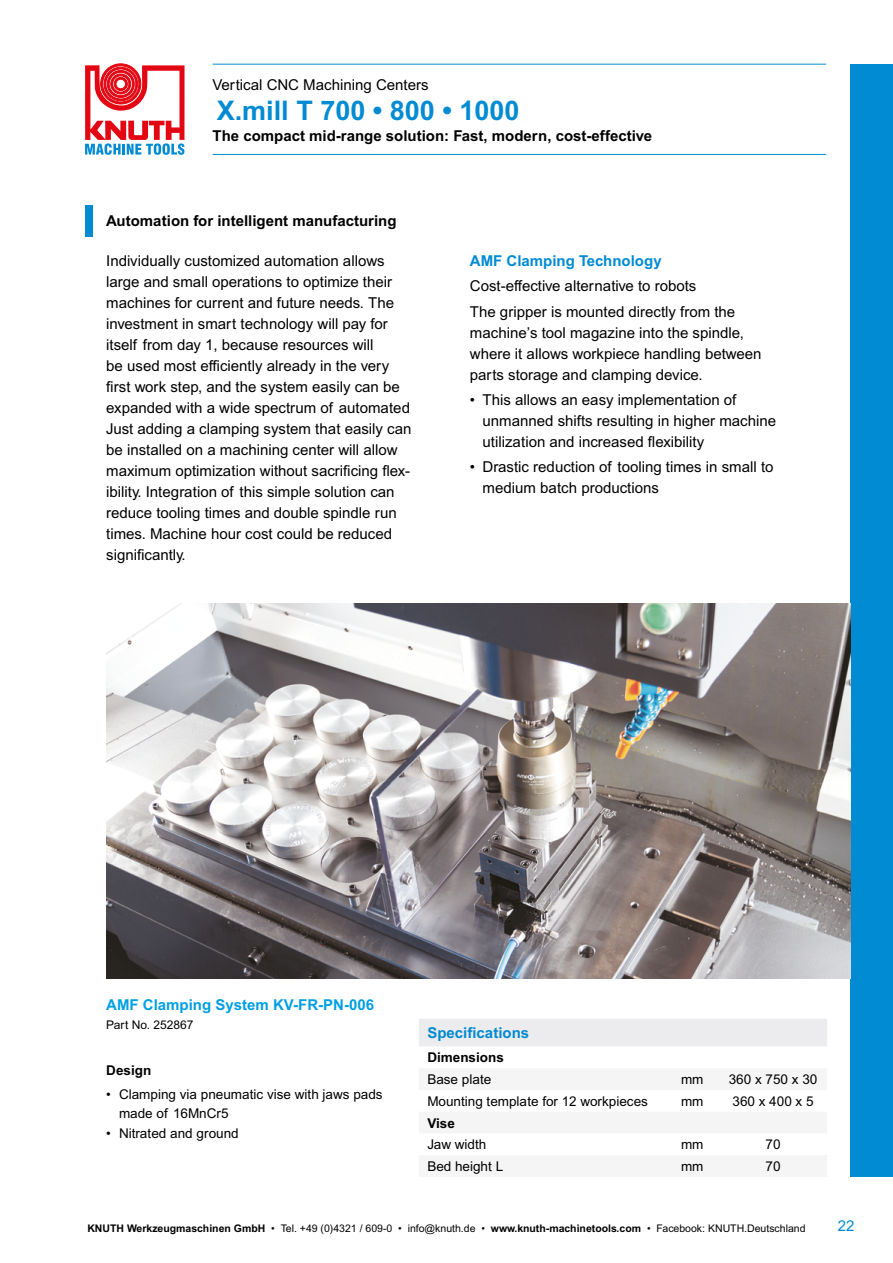
<style>
.page{position:relative;width:893px;height:1263px;background:#fff}
.page>*{position:absolute;margin:0;border:0;box-sizing:border-box;transform-origin:0 0}
.t1{font:700 27px "Arial MT Pro";color:#008bd2}
.t2{font:15px/21px "Arial MT Pro";color:#000}
.t3{font:700 15px "Arial MT Pro";color:#000}
.t4{font:700 15px "Arial MT Pro";color:#008bd2}
.t5{font:700 15px "Arial MT Pro";color:#009fe3}
.t6{font:15px "Arial MT Pro";color:#008bd2}
.t7{font:13.5px/19.5px "Arial MT Pro";color:#000}
.t8{font:700 13.5px "Arial MT Pro";color:#000}
.t9{font:12px "Arial MT Pro";color:#000}
.t10{font:10.5px "Arial MT Pro";color:#000}
.s1{font-weight:700}
</style>
<div class="page">
<hr style="left:213px;top:64px;width:613px;height:1px;background:#008bd2">
<hr style="left:213px;top:154px;width:613px;height:1px;background:#008bd2">
<div style="left:850px;top:64px;width:43px;height:1112px;background:#008bd2"></div>
<svg style="left:85px;top:64px;width:100px;height:91px"></svg>
<img style="left:106px;top:604px;width:744px;height:374px">
<div style="left:419px;top:1019px;width:408px;height:27px;background:#ecebed"></div>
<div style="left:85px;top:205px;width:8px;height:31px;background:#008bd2"></div>
<p class="t2" style="left:213px;top:75px;width:218px">Vertical CNC Machining Centers</p>
<p class="t3" style="left:213px;top:126px;width:441px">The compact mid-range solution: Fast, modern, cost-effective</p>
<h1 class="t1" style="left:217px;top:94px;width:304px">X.mill T 700 • 800 • 1000</h1>
<p class="t3" style="left:106px;top:212px;width:292px">Automation for intelligent manufacturing</p>
<p class="t2" style="left:106px;top:251px;width:307px">Individually customized automation allows large and small operations to optimize their machines for current and future needs. The investment in smart technology will pay for itself from day 1, because resources will<br>be used most efficiently already in the very first work step, and the system easily can be expanded with a wide spectrum of automated Just adding a clamping system that easily can be installed on a machining center will allow maximum optimization without sacrificing flex&shy;ibility. Integration of this simple solution can reduce tooling times and double spindle run times. Machine hour cost could be reduced significantly.</p>
<p class="t4" style="left:470px;top:252px;width:193px">AMF Clamping Technology</p>
<p class="t2" style="left:470px;top:274px;width:267px;line-height:25.2px">Cost-effective alternative to robots<br>The gripper is mounted directly from the</p>
<p class="t2" style="left:470px;top:322px;width:293px">machine’s tool magazine into the spindle, where it allows workpiece handling between parts storage and clamping device.</p>
<p class="t2" style="left:483px;top:390px;width:295px;text-indent:-13px">• This allows an easy implementation of unmanned shifts resulting in higher machine utilization and increased flexibility</p>
<p class="t2" style="left:483px;top:457px;width:292px;text-indent:-13px">• Drastic reduction of tooling times in small to medium batch productions</p>
<p class="t5" style="left:106px;top:996px;width:269px">AMF Clamping System KV-FR-PN-006</p>
<p class="t9" style="left:106px;top:1018px;width:89px">Part No. 252867</p>
<p class="t8" style="left:106px;top:1062px;width:47px">Design</p>
<p class="t7" style="left:119px;top:1085px;width:265px;text-indent:-13px">• Clamping via pneumatic vise with jaws pads made of 16MnCr5</p>
<p class="t7" style="left:106px;top:1124px;width:134px">• Nitrated and ground</p>
<p class="t4" style="left:427px;top:1024px;width:103px">Specifications</p>
<p class="t8" style="left:427px;top:1050px;width:78px">Dimensions</p>
<p class="t7" style="left:427px;top:1070px;width:66px">Base plate</p>
<p class="t7" style="left:681px;top:1070px;width:24px">mm</p>
<p class="t7" style="left:729px;top:1070px;width:90px">360 x 750 x 30</p>
<p class="t7" style="left:427px;top:1092px;width:222px">Mounting template for 12 workpieces</p>
<p class="t7" style="left:681px;top:1092px;width:24px">mm</p>
<p class="t7" style="left:732px;top:1092px;width:83px">360 x 400 x 5</p>
<p class="t8" style="left:427px;top:1115px;width:29px">Vise</p>
<p class="t7" style="left:427px;top:1135px;width:61px">Jaw width</p>
<p class="t7" style="left:681px;top:1135px;width:24px">mm</p>
<p class="t7" style="left:765px;top:1135px;width:17px">70</p>
<p class="t7" style="left:427px;top:1157px;width:77px">Bed height L</p>
<p class="t7" style="left:681px;top:1157px;width:24px">mm</p>
<p class="t7" style="left:765px;top:1157px;width:17px">70</p>
<p class="t10" style="left:87px;top:1222px;width:720px"><span class="s1">KNUTH Werkzeugmaschinen GmbH</span> • Tel. +49 (0)4321 / 609-0 • info@knuth.de • <span class="s1">www.knuth-machinetools.com</span> • Facebook: KNUTH.Deutschland</p>
<p class="t6" style="left:838px;top:1217px;width:18px">22</p>
</div>
